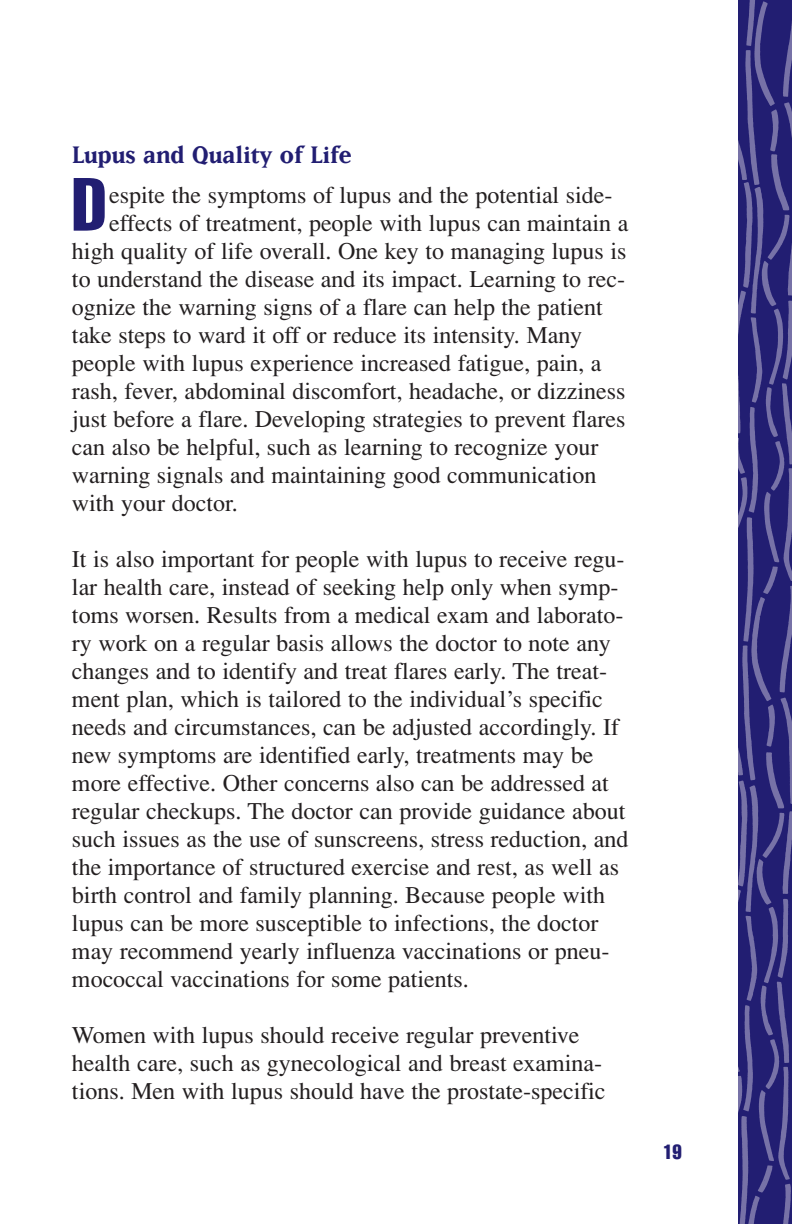
<style>
.page{position:relative;width:792px;height:1224px;background:#fff}
.page>*{position:absolute;margin:0;border:0;box-sizing:border-box;transform-origin:0 0}
.t1{font:extra-condensed 73.2px "Swiss 911 BT";color:#221e72}
.t2{font:700 28px "Matrix";color:#221e72}
.t3{font:24px/28px "Times";color:#231f20}
.t4{font:extra-condensed 20px "Swiss 911 BT";color:#221e72}
</style>
<div class="page">
<img style="left:738px;top:0;width:54px;height:1224px">
<p class="t2" style="left:72px;top:146px;width:281px">Lupus and Quality of Life</p>
<h1 class="t1" style="left:72px;top:178px;width:36px">D</h1>
<p class="t3" style="left:109px;top:183px;width:505px">espite the symptoms of lupus and the potential side-</p>
<p class="t3" style="left:109px;top:211px;width:521px">effects of treatment, people with lupus can maintain a</p>
<p class="t3" style="left:72px;top:239px;width:556px">high quality of life overall. One key to managing lupus is</p>
<p class="t3" style="left:72px;top:267px;width:555px">to understand the disease and its impact. Learning to rec-</p>
<p class="t3" style="left:72px;top:295px;width:532px">ognize the warning signs of a flare can help the patient</p>
<p class="t3" style="left:72px;top:323px;width:512px">take steps to ward it off or reduce its intensity. Many</p>
<p class="t3" style="left:72px;top:351px;width:531px">people with lupus experience increased fatigue, pain, a</p>
<p class="t3" style="left:72px;top:379px;width:555px">rash, fever, abdominal discomfort, headache, or dizziness</p>
<p class="t3" style="left:72px;top:407px;width:555px">just before a flare. Developing strategies to prevent flares</p>
<p class="t3" style="left:72px;top:435px;width:528px">can also be helpful, such as learning to recognize your</p>
<p class="t3" style="left:72px;top:463px;width:526px">warning signals and maintaining good communication</p>
<p class="t3" style="left:72px;top:491px;width:167px">with your doctor.</p>
<p class="t3" style="left:72px;top:547px;width:558px">It is also important for people with lupus to receive regu&shy;lar health care, instead of seeking help only when symp&shy;toms worsen. Results from a medical exam and laborato&shy;ry work on a regular basis allows the doctor to note any changes and to identify and treat flares early. The treat&shy;ment plan, which is tailored to the individual’s specific needs and circumstances, can be adjusted accordingly. If new symptoms are identified early, treatments may be more effective. Other concerns also can be addressed at regular checkups. The doctor can provide guidance about such issues as the use of sunscreens, stress reduction, and the importance of structured exercise and rest, as well as birth control and family planning. Because people with lupus can be more susceptible to infections, the doctor may recommend yearly influenza vaccinations or pneu&shy;mococcal vaccinations for some patients.</p>
<p class="t3" style="left:72px;top:1023px;width:535px">Women with lupus should receive regular preventive health care, such as gynecological and breast examina&shy;tions. Men with lupus should have the prostate-specific</p>
<p class="t4" style="left:663px;top:1145px;width:20px">19</p>
</div>
